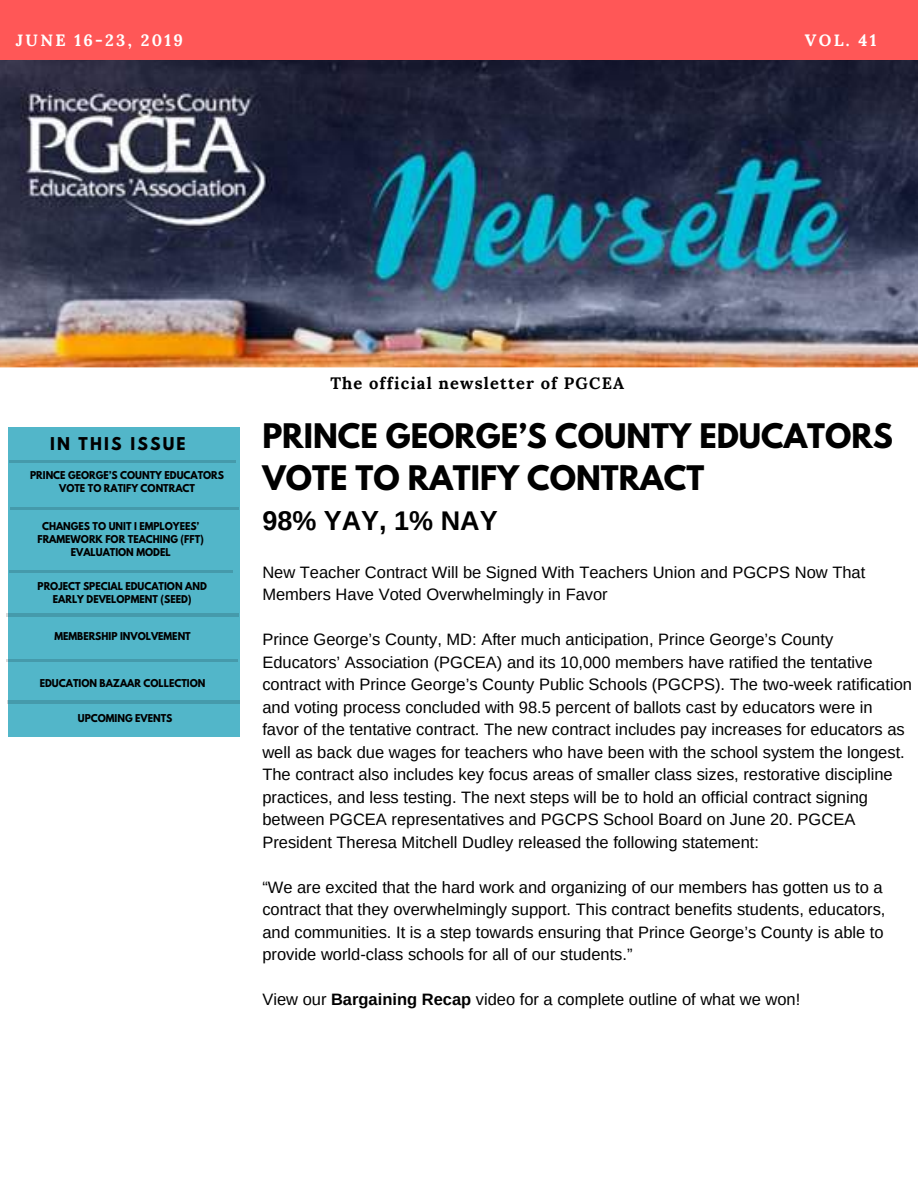
<style>
.page{position:relative;width:918px;height:1188px;background:#fff}
.page>*{position:absolute;margin:0;border:0;box-sizing:border-box;transform-origin:0 0}
.t1{font:700 30px/41.7px "League Spartan";color:#000}
.t2{font:700 27px "Arimo";color:#000}
.t3{font:16.5px/22.5px "Arimo";color:#000}
.t4{font:700 16.5px "Lora";letter-spacing:.07em;color:#000}
.t5{font:700 16.35px "Lora";letter-spacing:.14em;color:#fff}
.t6{font:700 15.6px "League Spartan";letter-spacing:.14em;color:#000}
.t7{font:700 9.6px/12.9px "League Spartan";color:#000;text-align:center;scale:.96 1}
.s1{font-weight:700}
</style>
<div class="page">
<img style="left:0;top:60px;width:918px;height:308px">
<div style="left:0;top:0;width:918px;height:60px;background:#ff5757"></div>
<div style="left:9px;top:427px;width:230px;height:310px;background:#52b6c9"></div>
<hr style="left:9px;top:570px;width:224px;height:2px;background:#000">
<hr style="left:9px;top:461px;width:226px;height:2px;background:#000">
<hr style="left:6px;top:613px;width:233px;height:3px;background:#000">
<hr style="left:8px;top:700px;width:232px;height:4px;background:#459aab">
<hr style="left:7px;top:659px;width:231px;height:2px;background:#000">
<hr style="left:11px;top:508px;width:228px;height:2px;background:#000">
<p class="t5" style="left:16px;top:29px;width:169px">JUNE 16-23, 2019</p>
<p class="t5" style="left:805px;top:29px;width:73px">VOL. 41</p>
<p class="t6" style="left:50px;top:436px;width:137px">IN THIS ISSUE</p>
<p class="t7" style="left:30px;top:470px;width:204px">PRINCE GEORGE’S COUNTY EDUCATORS<br>VOTE TO RATIFY CONTRACT</p>
<p class="t7" style="left:37px;top:521px;width:175px">CHANGES TO UNIT I EMPLOYEES’<br>FRAMEWORK FOR TEACHING (FFT)<br>EVALUATION MODEL</p>
<p class="t7" style="left:38px;top:581px;width:178px">PROJECT SPECIAL EDUCATION AND<br>EARLY DEVELOPMENT (SEED)</p>
<p class="t7" style="left:54px;top:631px;width:144px">MEMBERSHIP INVOLVEMENT</p>
<p class="t7" style="left:40px;top:678px;width:174px">EDUCATION BAZAAR COLLECTION</p>
<p class="t7" style="left:78px;top:712px;width:100px">UPCOMING EVENTS</p>
<p class="t4" style="left:330px;top:373px;width:295px">The official newsletter of PGCEA</p>
<h1 class="t1" style="left:262px;top:419px;width:632px">PRINCE GEORGE’S COUNTY EDUCATORS<br>VOTE TO RATIFY CONTRACT</h1>
<h2 class="t2" style="left:262px;top:506px;width:237px">98% YAY, 1% NAY</h2>
<p class="t3" style="left:262px;top:561px;width:604px">New Teacher Contract Will be Signed With Teachers Union and PGCPS Now That<br>Members Have Voted Overwhelmingly in Favor</p>
<p class="t3" style="left:262px;top:628px;width:651px">Prince George’s County, MD: After much anticipation, Prince George’s County Educators’ Association (PGCEA) and its 10,000 members have ratified the tentative contract with Prince George’s County Public Schools (PGCPS). The two-week ratification and voting process concluded with 98.5 percent of ballots cast by educators were in favor of the tentative contract. The new contract includes pay increases for educators as well as back due wages for teachers who have been with the school system the longest.<br>The contract also includes key focus areas of smaller class sizes, restorative discipline practices, and less testing. The next steps will be to hold an official contract signing between PGCEA representatives and PGCPS School Board on June 20. PGCEA President Theresa Mitchell Dudley released the following statement:</p>
<p class="t3" style="left:262px;top:876px;width:625px">“We are excited that the hard work and organizing of our members has gotten us to a contract that they overwhelmingly support. This contract benefits students, educators, and communities. It is a step towards ensuring that Prince George’s County is able to provide world-class schools for all of our students.”</p>
<p class="t3" style="left:262px;top:988px;width:539px">View our <span class="s1">Bargaining Recap</span> video for a complete outline of what we won!</p>
</div>
